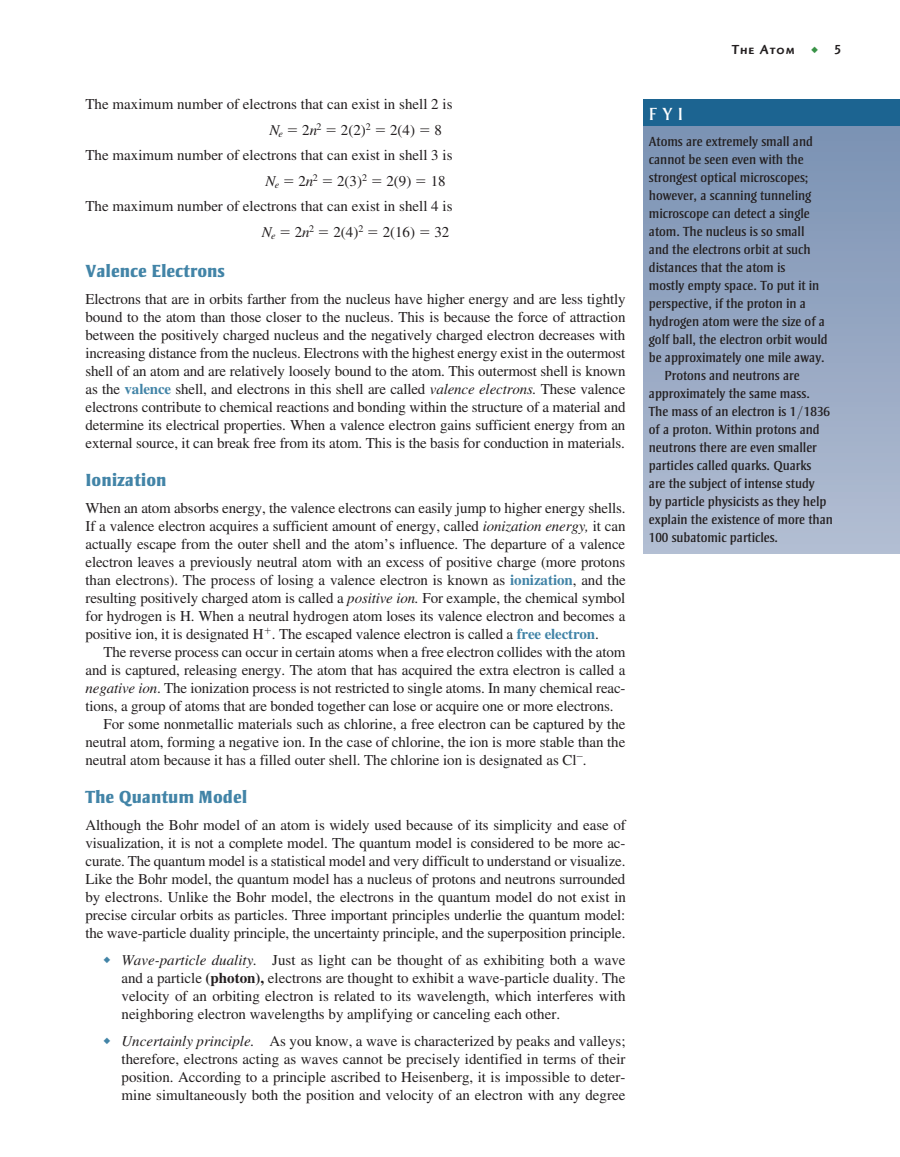
<style>
.page{position:relative;width:900px;height:1157px;background:#fff}
.page>*{position:absolute;margin:0;border:0;box-sizing:border-box;transform-origin:0 0}
.t1{font:800 18px "Strayhorn MT Pro";color:#4284a7}
.t2{font:18px "Strayhorn MT Pro";color:#fff}
.t3{font:15px/18px "Times LT Pro";letter-spacing:-.005em;color:#231f20;text-align:justify}
.t4{font:13.5px "Strayhorn MT Pro";color:#231f20}
.t5{font:500 13.5px "Highlander ITC Std";letter-spacing:.075em;color:#231f20}
.s1{font-style:italic}
.s2{font-family:"Pearson MATHPRO02"}
.s3{font-weight:700;color:#4284a7}
.s4{color:#4284a7}
.s5{font-weight:700}
.s6{color:#389246}
.s7{font-family:"Pearson MATHPRO18"}
</style>
<div class="page">
<div style="left:644px;top:101px;width:256px;height:452px;background:linear-gradient(to bottom,#758eb1,#b3bed3)"></div>
<div style="left:644px;top:99px;width:256px;height:26px;background:#1c6491"></div>
<p class="t3" style="left:86px;top:95px;width:369px">The maximum number of electrons that can exist in shell 2 is</p>
<p class="t3" style="left:269px;top:121px;width:174px"><span class="s1">N</span><sub>e</sub> <span class="s2">=</span> 2<span class="s1">n</span><sup>2</sup> <span class="s2">=</span> 2(2)<sup>2</sup> <span class="s2">=</span> 2(4) <span class="s2">=</span> 8</p>
<p class="t3" style="left:86px;top:146px;width:369px">The maximum number of electrons that can exist in shell 3 is</p>
<p class="t3" style="left:266px;top:172px;width:182px"><span class="s1">N</span><sub>e</sub> <span class="s2">=</span> 2<span class="s1">n</span><sup>2</sup> <span class="s2">=</span> 2(3)<sup>2</sup> <span class="s2">=</span> 2(9) <span class="s2">=</span> 18</p>
<p class="t3" style="left:86px;top:197px;width:369px">The maximum number of electrons that can exist in shell 4 is</p>
<p class="t3" style="left:262px;top:223px;width:189px"><span class="s1">N</span><sub>e</sub> <span class="s2">=</span> 2<span class="s1">n</span><sup>2</sup> <span class="s2">=</span> 2(4)<sup>2</sup> <span class="s2">=</span> 2(16) <span class="s2">=</span> 32</p>
<p class="t1" style="left:86px;top:260px;width:141px">Valence Electrons</p>
<p class="t3" style="left:86px;top:290px;width:542px">Electrons that are in orbits farther from the nucleus have higher energy and are less tightly bound to the atom than those closer to the nucleus. This is because the force of attraction between the positively charged nucleus and the negatively charged electron decreases with increasing distance from the nucleus. Electrons with the highest energy exist in the outermost shell of an atom and are relatively loosely bound to the atom. This outermost shell is known as the <span class="s3">valence</span> shell, and electrons in this shell are called <span class="s1">valence electrons.</span> These valence electrons contribute to chemical reactions and bonding within the structure of a material and determine its electrical properties. When a valence electron gains sufficient energy from an external source, it can break free from its atom. This is the basis for conduction in materials.</p>
<p class="t1" style="left:86px;top:469px;width:83px">Ionization</p>
<p class="t3" style="left:86px;top:499px;width:542px">When an atom absorbs energy, the valence electrons can easily jump to higher energy shells.<br>If a valence electron acquires a sufficient amount of energy, called <span class="s1">ionization energy,</span> it can actually escape from the outer shell and the atom’s influence. The departure of a valence electron leaves a previously neutral atom with an excess of positive charge (more protons than electrons). The process of losing a valence electron is known as <span class="s3">ionization</span>, and the resulting positively charged atom is called a <span class="s1">positive ion.</span> For example, the chemical symbol for hydrogen is H. When a neutral hydrogen atom loses its valence electron and becomes a positive ion, it is designated H<sup>+</sup>. The escaped valence electron is called a <span class="s3">free electron</span>.</p>
<p class="t3" style="left:103px;top:643px;width:523px">The reverse process can occur in certain atoms when a free electron collides with the atom</p>
<p class="t3" style="left:85px;top:661px;width:542px">and is captured, releasing energy. The atom that has acquired the extra electron is called a</p>
<p class="t3" style="left:85px;top:679px;width:542px"><span class="s1">negative ion</span>. The ionization process is not restricted to single atoms. In many chemical reac-</p>
<p class="t3" style="left:85px;top:697px;width:530px">tions, a group of atoms that are bonded together can lose or acquire one or more electrons.</p>
<p class="t3" style="left:103px;top:715px;width:524px">For some nonmetallic materials such as chlorine, a free electron can be captured by the</p>
<p class="t3" style="left:85px;top:733px;width:541px">neutral atom, forming a negative ion. In the case of chlorine, the ion is more stable than the</p>
<p class="t3" style="left:85px;top:751px;width:503px">neutral atom because it has a filled outer shell. The chlorine ion is designated as Cl<sup>-</sup>.</p>
<p class="t1" style="left:86px;top:785px;width:163px">The Quantum Model</p>
<p class="t3" style="left:86px;top:815px;width:542px">Although the Bohr model of an atom is widely used because of its simplicity and ease of visualization, it is not a complete model. The quantum model is considered to be more ac&shy;curate. The quantum model is a statistical model and very difficult to understand or visualize.<br>Like the Bohr model, the quantum model has a nucleus of protons and neutrons surrounded by electrons. Unlike the Bohr model, the electrons in the quantum model do not exist in precise circular orbits as particles. Three important principles underlie the quantum model: the wave-particle duality principle, the uncertainty principle, and the superposition principle.</p>
<p class="t3" style="left:122px;top:950px;width:506px;text-indent:-18px"><span class="s4">◆</span> <span class="s1">Wave-particle duality.</span> Just as light can be thought of as exhibiting both a wave and a particle <span class="s5">(photon),</span> electrons are thought to exhibit a wave-particle duality. The velocity of an orbiting electron is related to its wavelength, which interferes with neighboring electron wavelengths by amplifying or canceling each other.</p>
<p class="t3" style="left:122px;top:1031px;width:506px;text-indent:-18px"><span class="s4">◆</span> <span class="s1">Uncertainly principle.</span> As you know, a wave is characterized by peaks and valleys; therefore, electrons acting as waves cannot be precisely identified in terms of their position. According to a principle ascribed to Heisenberg, it is impossible to deter&shy;mine simultaneously both the position and velocity of an electron with any degree</p>
<p class="t2" style="left:649px;top:103px;width:36px">FYI</p>
<p class="t5" style="left:732px;top:42px;width:111px">The Atom <span class="s6">◆</span> 5</p>
<p class="t4" style="left:649px;top:133px;width:166px">Atoms are extremely small and</p>
<p class="t4" style="left:649px;top:151px;width:156px">cannot be seen even with the</p>
<p class="t4" style="left:649px;top:169px;width:161px">strongest optical microscopes;</p>
<p class="t4" style="left:649px;top:187px;width:164px">however, a scanning tunneling</p>
<p class="t4" style="left:649px;top:205px;width:162px">microscope can detect a single</p>
<p class="t4" style="left:649px;top:223px;width:157px">atom. The nucleus is so small</p>
<p class="t4" style="left:649px;top:241px;width:163px">and the electrons orbit at such</p>
<p class="t4" style="left:649px;top:259px;width:138px">distances that the atom is</p>
<p class="t4" style="left:649px;top:277px;width:172px">mostly empty space. To put it in</p>
<p class="t4" style="left:649px;top:295px;width:159px">perspective, if the proton in a</p>
<p class="t4" style="left:649px;top:313px;width:178px">hydrogen atom were the size of a</p>
<p class="t4" style="left:649px;top:331px;width:180px">golf ball, the electron orbit would</p>
<p class="t4" style="left:649px;top:349px;width:177px">be approximately one mile away.</p>
<p class="t4" style="left:665px;top:367px;width:137px">Protons and neutrons are</p>
<p class="t4" style="left:649px;top:385px;width:162px">approximately the same mass.</p>
<p class="t4" style="left:649px;top:403px;width:183px">The mass of an electron is 1<span class="s7">&gt;</span>1836</p>
<p class="t4" style="left:649px;top:421px;width:172px">of a proton. Within protons and</p>
<p class="t4" style="left:649px;top:439px;width:169px">neutrons there are even smaller</p>
<p class="t4" style="left:649px;top:457px;width:164px">particles called quarks. Quarks</p>
<p class="t4" style="left:649px;top:475px;width:167px">are the subject of intense study</p>
<p class="t4" style="left:649px;top:493px;width:179px">by particle physicists as they help</p>
<p class="t4" style="left:649px;top:511px;width:186px">explain the existence of more than</p>
<p class="t4" style="left:649px;top:529px;width:131px">100 subatomic particles.</p>
</div>
